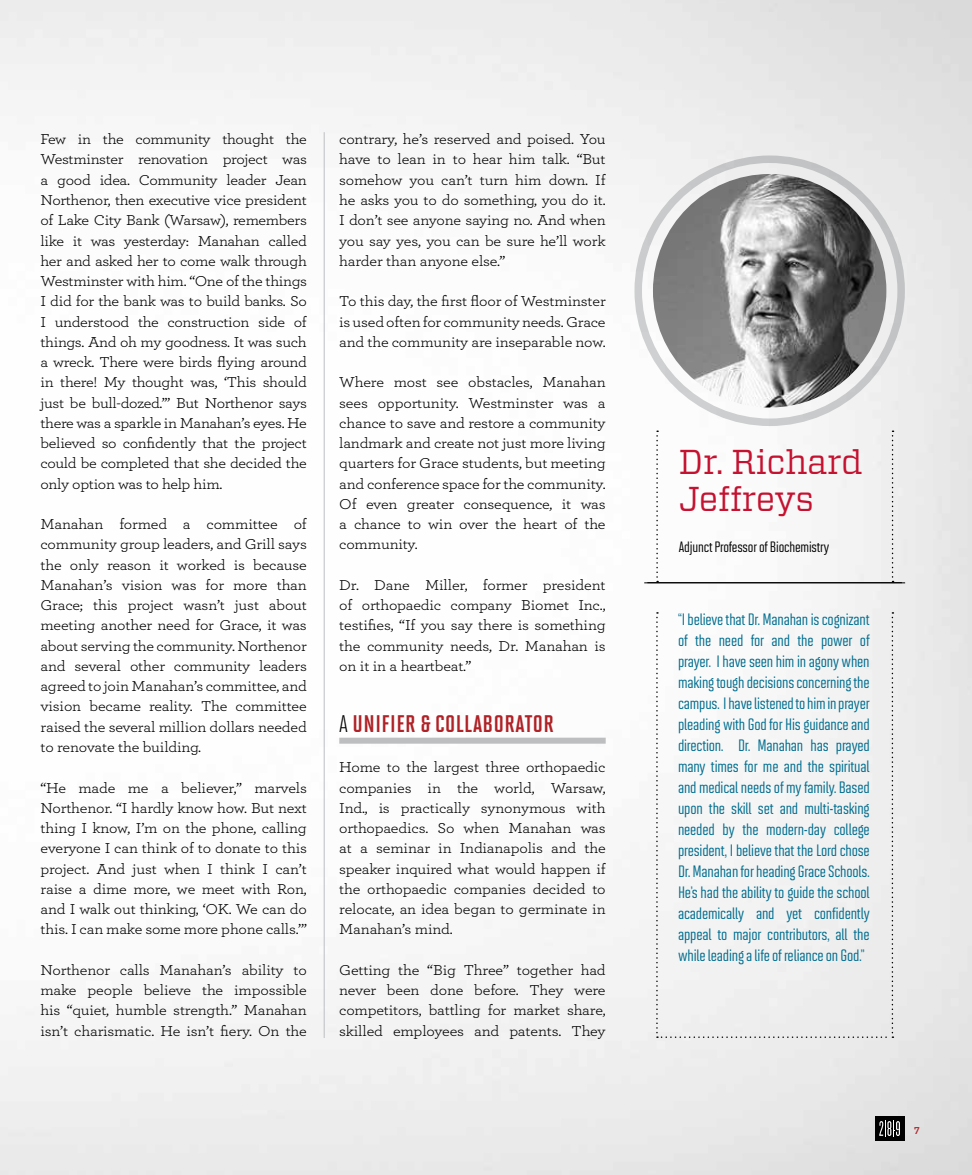
<style>
.page{position:relative;width:972px;height:1175px;background:#fff}
.page>*{position:absolute;margin:0;border:0;box-sizing:border-box;transform-origin:0 0}
.t1{font:34.5px/37.5px "Vitesse";letter-spacing:-.01em;color:#c41230}
.t2{font:24px "Solano Gothic MVB Bd Cap";letter-spacing:.02em;color:#af2227}
.t3{font:500 16.5px/21px "Solano Gothic MVB";letter-spacing:-.01em;color:#006d8f;text-align:justify}
.t4{font:15px/20.2px "Archer";letter-spacing:-.01em;color:#000;text-align:justify;scale:1.07 1}
.t5{font:500 15px "Solano Gothic MVB";letter-spacing:-.01em;color:#000}
.t6{font:700 10.5px "Archer Numeric";color:#af2227}
.s1{font-family:"Solano Gothic MVB";color:#000}
</style>
<div class="page">
<img style="left:0;top:0;width:972px;height:1174px">
<div style="left:339px;top:737px;width:267px;height:6px;background:#bcbec0"></div>
<div style="left:314px;top:124px;width:21px;height:923px;background:#fff"></div>
<hr style="left:324px;top:132px;width:1px;height:906px;background:#bcbec0">
<div style="left:656px;top:612px;width:237px;height:426px;background:#f3f3f3"></div>
<hr style="left:644px;top:582px;width:261px;height:1px;background:#000">
<div style="left:634px;top:155px;width:271px;height:271px;border:8px solid #d1d3d4;border-radius:50%"></div>
<img style="left:653px;top:174px;width:233px;height:233px;border-radius:117px">
<svg style="left:656px;top:430px;width:2px;height:152px"></svg>
<svg style="left:892px;top:430px;width:2px;height:152px"></svg>
<div style="left:875px;top:1116px;width:30px;height:25px;background:#000"></div>
<svg style="left:879px;top:1120px;width:21px;height:17px"></svg>
<p class="t4" style="left:40px;top:128px;width:251px">Few in the community thought the Westminster renovation project was a good idea. Community leader Jean Northenor, then executive vice president of Lake City Bank (Warsaw), remembers like it was yesterday: Manahan called her and asked her to come walk through Westminster with him. “One of the things I did for the bank was to build banks. So I understood the construction side of things. And oh my goodness. It was such a wreck. There were birds flying around in there! My thought was, ‘This should just be bull-dozed.’” But Northenor says there was a sparkle in Manahan’s eyes. He believed so confidently that the project could be completed that she decided the only option was to help him.</p>
<p class="t4" style="left:40px;top:513px;width:250px">Manahan formed a committee of community group leaders, and Grill says the only reason it worked is because Manahan’s vision was for more than Grace; this project wasn’t just about meeting another need for Grace, it was about serving the community. Northenor and several other community leaders agreed to join Manahan’s committee, and vision became reality. The committee raised the several million dollars needed to renovate the building.</p>
<p class="t4" style="left:40px;top:776px;width:251px">“He made me a believer,” marvels Northenor. “I hardly know how. But next thing I know, I’m on the phone, calling everyone I can think of to donate to this project. And just when I think I can’t raise a dime more, we meet with Ron, and I walk out thinking, ‘OK. We can do this. I can make some more phone calls.’”</p>
<p class="t4" style="left:40px;top:959px;width:250px">Northenor calls Manahan’s ability to make people believe the impossible his “quiet, humble strength.” Manahan isn’t charismatic. He isn’t fiery. On the</p>
<p class="t4" style="left:339px;top:128px;width:251px">contrary, he’s reserved and poised. You have to lean in to hear him talk. “But somehow you can’t turn him down. If he asks you to do something, you do it.<br>I don’t see anyone saying no. And when you say yes, you can be sure he’ll work harder than anyone else.”</p>
<p class="t4" style="left:339px;top:290px;width:250px">To this day, the first floor of Westminster is used often for community needs. Grace and the community are inseparable now.</p>
<p class="t4" style="left:339px;top:371px;width:250px">Where most see obstacles, Manahan sees opportunity. Westminster was a chance to save and restore a community landmark and create not just more living quarters for Grace students, but meeting and conference space for the community.<br>Of even greater consequence, it was a chance to win over the heart of the community.</p>
<p class="t4" style="left:339px;top:574px;width:250px">Dr. Dane Miller, former president of orthopaedic company Biomet Inc., testifies, “If you say there is something the community needs, Dr. Manahan is on it in a heartbeat.”</p>
<h2 class="t2" style="left:339px;top:710px;width:216px"><span class="s1">A</span> UNIFIER &amp; COLLABORATOR</h2>
<p class="t4" style="left:339px;top:756px;width:250px">Home to the largest three orthopaedic companies in the world, Warsaw, Ind., is practically synonymous with orthopaedics. So when Manahan was at a seminar in Indianapolis and the speaker inquired what would happen if the orthopaedic companies decided to relocate, an idea began to germinate in Manahan’s mind.</p>
<p class="t4" style="left:339px;top:959px;width:250px">Getting the “Big Three” together had never been done before. They were competitors, battling for market share, skilled employees and patents. They</p>
<h1 class="t1" style="left:679px;top:442px;width:185px">Dr. Richard<br>Jeffreys</h1>
<p class="t5" style="left:679px;top:538px;width:152px">Adjunct Professor of Biochemistry</p>
<p class="t3" style="left:678px;top:608px;width:193px">“I believe that Dr. Manahan is cognizant of the need for and the power of prayer. I have seen him in agony when making tough decisions concerning the campus. I have listened to him in prayer pleading with God for His guidance and direction. Dr. Manahan has prayed many times for me and the spiritual and medical needs of my family. Based upon the skill set and multi-tasking needed by the modern-day college president, I believe that the Lord chose Dr. Manahan for heading Grace Schools.<br>He’s had the ability to guide the school academically and yet confidently appeal to major contributors, all the while leading a life of reliance on God.”</p>
<p class="t6" style="left:914px;top:1123px;width:7px">7</p>
</div>
